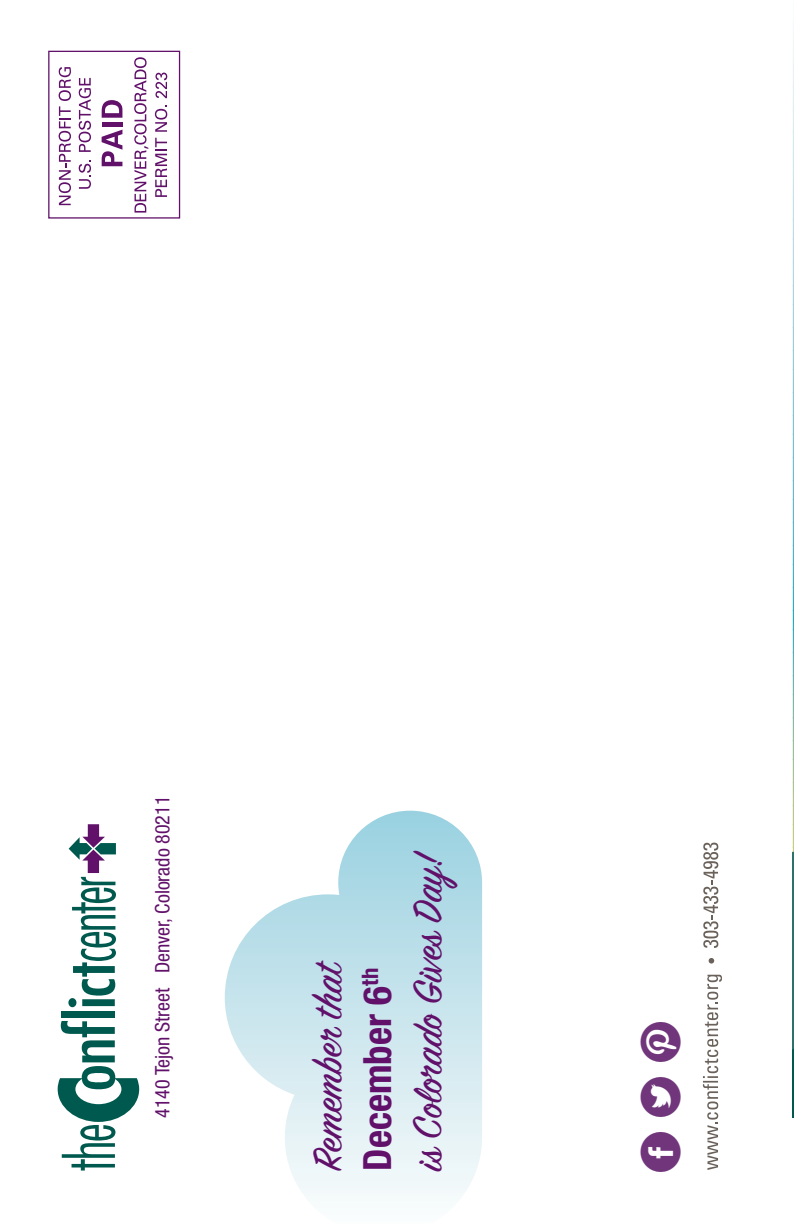
<style>
.page{position:relative;width:794px;height:1224px;background:#fff}
.page>*{position:absolute;margin:0;border:0;box-sizing:border-box;transform-origin:0 0}
.t1{font:44.4px "Sign Painter House Script";color:#61116a}
.t2{font:700 condensed 39px "Helvetica Neue LT Std";color:#61116a}
.t3{font:condensed 20px "Helvetica Neue LT Std";color:#61116a}
</style>
<div class="page">
<svg style="left:792px;top:109px;width:1px;height:1009px"></svg>
<svg style="left:58px;top:1021px;width:81px;height:150px"></svg>
<div style="left:61px;top:1011px;width:54px;height:7px;background:#00594e"></div>
<svg style="left:68px;top:824px;width:48px;height:183px"></svg>
<svg style="left:702px;top:975px;width:19px;height:195px"></svg>
<svg style="left:708px;top:958px;width:5px;height:6px"></svg>
<svg style="left:703px;top:843px;width:15px;height:105px"></svg>
<svg style="left:59px;top:67px;width:12px;height:138px"></svg>
<svg style="left:79px;top:160px;width:12px;height:29px"></svg>
<svg style="left:79px;top:78px;width:12px;height:74px"></svg>
<svg style="left:102px;top:130px;width:20px;height:36px"></svg>
<div style="left:101px;top:122px;width:21px;height:5px;background:#61116a"></div>
<svg style="left:102px;top:100px;width:20px;height:18px"></svg>
<svg style="left:134px;top:57px;width:14px;height:156px"></svg>
<svg style="left:155px;top:138px;width:12px;height:59px"></svg>
<svg style="left:155px;top:105px;width:12px;height:27px"></svg>
<svg style="left:155px;top:73px;width:12px;height:25px"></svg>
<div style="left:48px;top:51px;width:132px;height:168px;border:1px solid #61116a"></div>
<svg style="left:225px;top:811px;width:257px;height:385px"></svg>
<p class="t3" style="left:151px;top:1118px;width:324px;rotate:-90deg">4140 Tejon Street Denver, Colorado 80211</p>
<h1 class="t1" style="left:300px;top:1171px;width:213px;rotate:-90deg">Remember that</h1>
<h2 class="t2" style="left:353px;top:1171px;width:204px;rotate:-90deg">December 6<sup>th</sup></h2>
<h1 class="t1" style="left:400px;top:1171px;width:322px;rotate:-90deg">is Colorado Gives Day!</h1>
</div>
